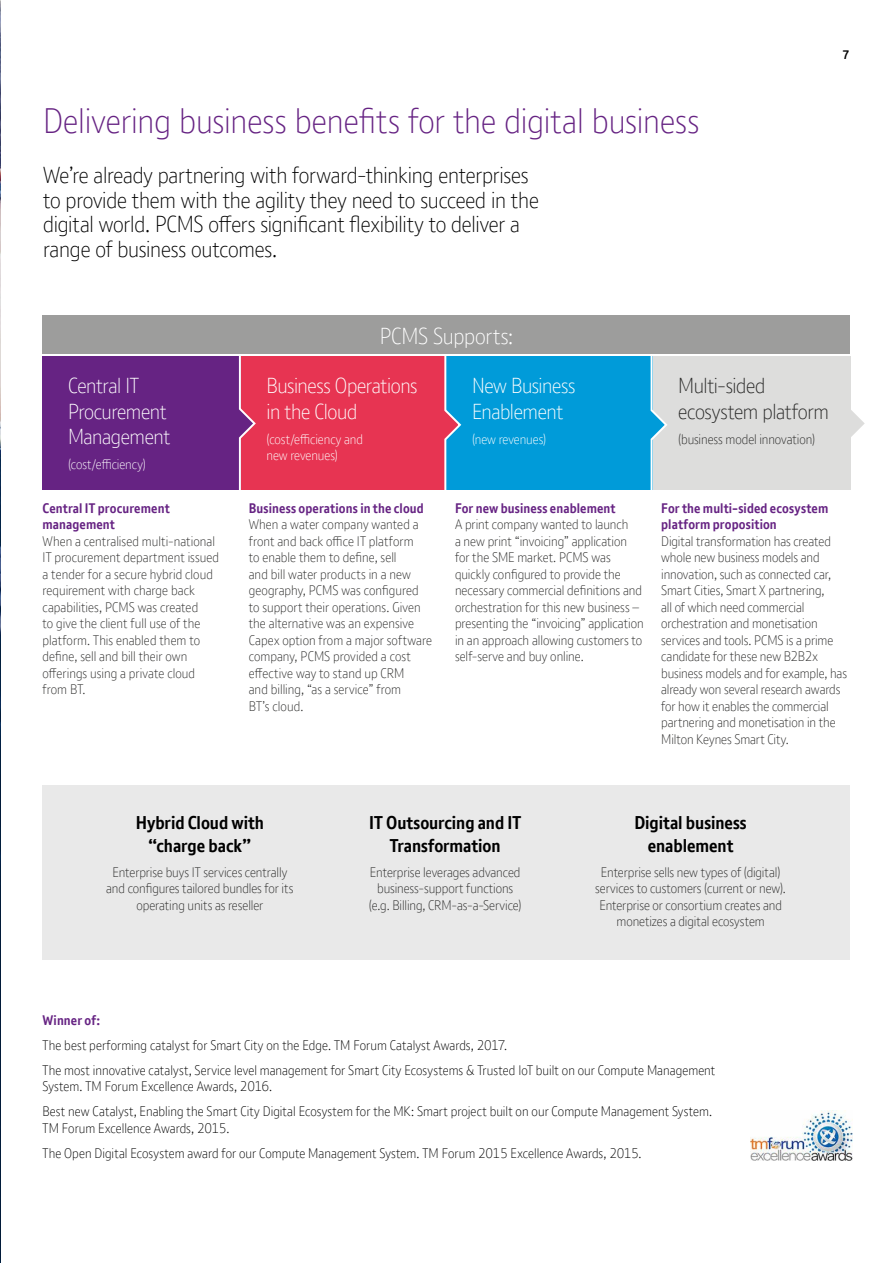
<style>
.page{position:relative;width:893px;height:1263px;background:#fff}
.page>*{position:absolute;margin:0;border:0;box-sizing:border-box;transform-origin:0 0}
.Document_title_BT_Li{font:300 34.5px "BT Font";color:#662383}
.Introduction_copy_BT{font:300 22.5px/24.8px "BT Font";letter-spacing:-.01em;color:#000}
.Introduction_copy_BT-2{font:300 22.5px "BT Font";letter-spacing:-.01em;color:#fff}
.Body_copy{font:300 21.15px/25.8px "BT Font";letter-spacing:-.02em;color:#fff}
.Body_copy-2{font:300 21.15px/25.8px "BT Font";letter-spacing:-.02em;color:#282827}
.Body_copy-3{font:700 18px/22.5px "BT Font";letter-spacing:-.005em;color:#000;text-align:center}
.Body_copy-4{font:300 13.5px/16.5px "BT Font";color:#282827}
.Body_copy-5{font:300 13.5px/16.5px "BT Font";letter-spacing:.005em;color:#000}
.Body_heading_BT_Bold{font:700 13.5px/16.5px "BT Font";letter-spacing:.01em;color:#662383}
.Body_copy-6{font:300 13.5px/16.5px "BT Font";letter-spacing:-.005em;color:#fff}
.Body_copy-7{font:700 13.5px "BT Font";letter-spacing:.01em;color:#662383}
.Page_No_s{font:700 12px "BT Font";color:#000}
</style>
<div class="page">
<img style="left:0;top:0;width:1px;height:1263px">
<img style="left:751px;top:1111px;width:101px;height:49px">
<div style="left:43px;top:357px;width:198px;height:133px;background:#662383"></div>
<div style="left:241px;top:357px;width:205px;height:133px;background:#e73452"></div>
<div style="left:446px;top:357px;width:207px;height:133px;background:#009bd9"></div>
<div style="left:653px;top:357px;width:197px;height:133px;background:#dddddc"></div>
<svg style="left:238px;top:356px;width:19px;height:134px"></svg>
<div style="left:43px;top:786px;width:807px;height:174px;background:#e9e9e9"></div>
<svg style="left:443px;top:356px;width:20px;height:134px"></svg>
<svg style="left:650px;top:356px;width:19px;height:134px"></svg>
<svg style="left:850px;top:356px;width:15px;height:134px"></svg>
<div style="left:43px;top:316px;width:807px;height:38px;background:#9d9d9c"></div>
<p class="Document_title_BT_Li" style="left:43px;top:99px;width:658px">Delivering business benefits for the digital business</p>
<p class="Introduction_copy_BT" style="left:43px;top:162px;width:497px">We’re already partnering with forward-thinking enterprises to provide them with the agility they need to succeed in the digital world. PCMS offers significant flexibility to deliver a range of business outcomes.</p>
<p class="Page_No_s" style="left:842px;top:47px;width:8px">7</p>
<p class="Body_copy" style="left:68px;top:372px;width:104px">Central IT<br>Procurement<br>Management</p>
<p class="Body_copy-6" style="left:68px;top:456px;width:79px">(cost/efficiency)</p>
<p class="Introduction_copy_BT-2" style="left:380px;top:321px;width:135px">PCMS Supports:</p>
<p class="Body_copy" style="left:267px;top:372px;width:152px">Business Operations in the Cloud</p>
<p class="Body_copy-6" style="left:267px;top:430px;width:98px">(cost/efficiency and new revenues)</p>
<p class="Body_copy" style="left:472px;top:372px;width:105px">New Business<br>Enablement</p>
<p class="Body_copy-6" style="left:472px;top:430px;width:76px">(new revenues)</p>
<p class="Body_copy-2" style="left:678px;top:372px;width:152px">Multi-sided ecosystem platform</p>
<p class="Body_copy-4" style="left:678px;top:430px;width:138px">(business model innovation)</p>
<p class="Body_heading_BT_Bold" style="left:43px;top:500px;width:129px">Central IT procurement management</p>
<p class="Body_copy-4" style="left:43px;top:533px;width:178px">When a centralised multi-national<br>IT procurement department issued a tender for a secure hybrid cloud requirement with charge back capabilities, PCMS was created<br>to give the client full use of the platform. This enabled them to define, sell and bill their own offerings using a private cloud from BT.</p>
<p class="Body_heading_BT_Bold" style="left:249px;top:500px;width:177px">Business operations in the cloud</p>
<p class="Body_copy-4" style="left:249px;top:516px;width:185px">When a water company wanted a front and back office IT platform<br>to enable them to define, sell<br>and bill water products in a new geography, PCMS was configured to support their operations. Given the alternative was an expensive<br>Capex option from a major software company, PCMS provided a cost effective way to stand up CRM<br>and billing, “as a service” from<br>BT’s cloud.</p>
<p class="Body_heading_BT_Bold" style="left:455px;top:500px;width:162px">For new business enablement</p>
<p class="Body_copy-4" style="left:455px;top:516px;width:190px">A print company wanted to launch<br>a new print “invoicing” application for the SME market. PCMS was quickly configured to provide the necessary commercial definitions and orchestration for this new business – presenting the “invoicing” application in an approach allowing customers to self-serve and buy online.</p>
<p class="Body_heading_BT_Bold" style="left:661px;top:500px;width:169px">For the multi-sided ecosystem platform proposition</p>
<p class="Body_copy-4" style="left:661px;top:533px;width:187px">Digital transformation has created whole new business models and innovation, such as connected car,<br>Smart Cities, Smart X partnering,<br>all of which need commercial orchestration and monetisation services and tools. PCMS is a prime candidate for these new B2B2x business models and for example, has already won several research awards for how it enables the commercial partnering and monetisation in the<br>Milton Keynes Smart City.</p>
<p class="Body_copy-3" style="left:136px;top:811px;width:130px">Hybrid Cloud with “charge back”</p>
<p class="Body_copy-4" style="left:106px;top:863px;width:189px;text-align:center">Enterprise buys IT services centrally and configures tailored bundles for its operating units as reseller</p>
<p class="Body_copy-3" style="left:369px;top:811px;width:154px">IT Outsourcing and IT<br>Transformation</p>
<p class="Body_copy-4" style="left:369px;top:863px;width:154px;text-align:center">Enterprise leverages advanced business-support functions (e.g. Billing, CRM-as-a-Service)</p>
<p class="Body_copy-3" style="left:634px;top:811px;width:114px">Digital business enablement</p>
<p class="Body_copy-4" style="left:595px;top:863px;width:192px;text-align:center">Enterprise sells new types of (digital) services to customers (current or new).<br>Enterprise or consortium creates and monetizes a digital ecosystem</p>
<p class="Body_copy-7" style="left:43px;top:1011px;width:59px">Winner of:</p>
<p class="Body_copy-5" style="left:43px;top:1036px;width:466px">The best performing catalyst for Smart City on the Edge. TM Forum Catalyst Awards, 2017.</p>
<p class="Body_copy-5" style="left:43px;top:1061px;width:674px">The most innovative catalyst, Service level management for Smart City Ecosystems &amp; Trusted IoT built on our Compute Management<br>System. TM Forum Excellence Awards, 2016.</p>
<p class="Body_copy-5" style="left:43px;top:1103px;width:671px">Best new Catalyst, Enabling the Smart City Digital Ecosystem for the MK: Smart project built on our Compute Management System.<br>TM Forum Excellence Awards, 2015.</p>
<p class="Body_copy-5" style="left:43px;top:1144px;width:601px">The Open Digital Ecosystem award for our Compute Management System. TM Forum 2015 Excellence Awards, 2015.</p>
</div>
